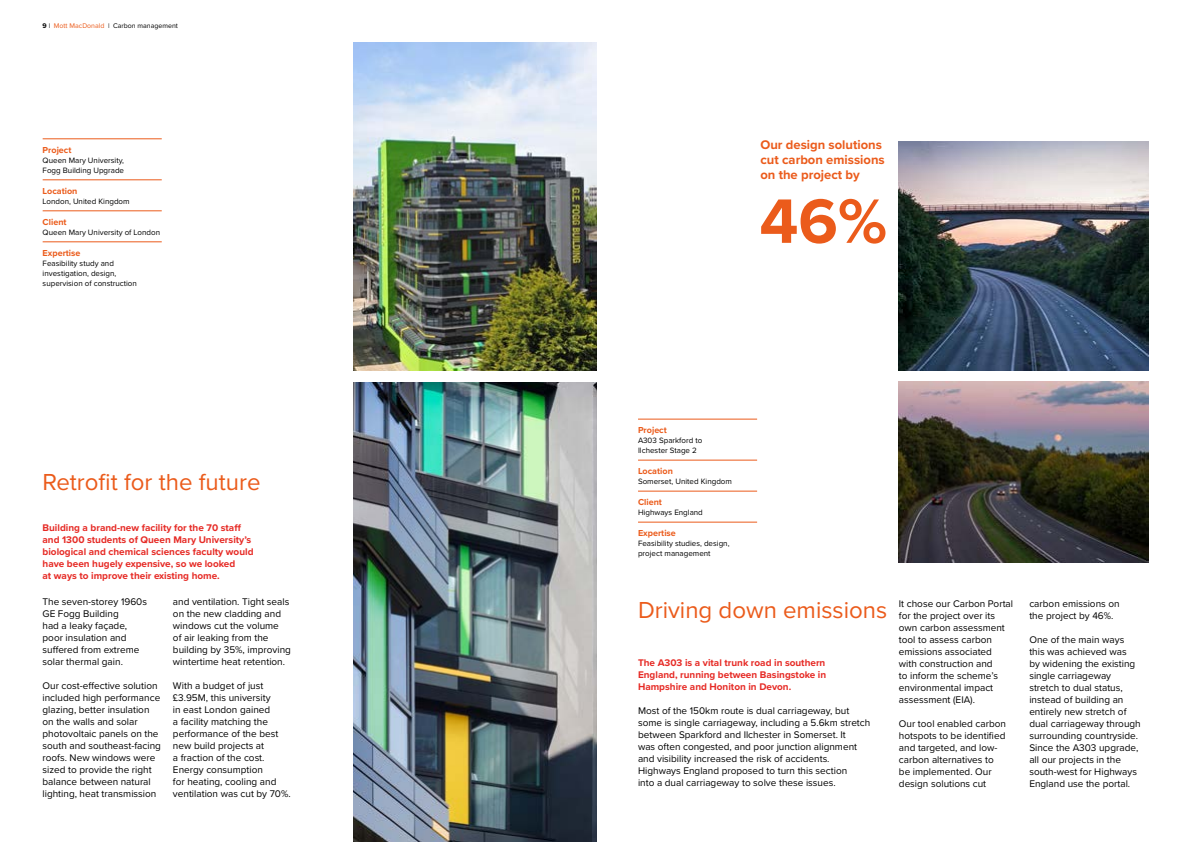
<style>
.page{position:relative;width:1191px;height:842px;background:#fff}
.page>*{position:absolute;margin:0;border:0;box-sizing:border-box;transform-origin:0 0}
.t1{font:700 65px "Proxima Nova";color:#eb5b1b}
.t2{font:24px "Proxima Nova";color:#eb5b1b}
.t3{font:700 13px/15px "Proxima Nova";color:#eb5b1b}
.t4{font:10px/12px "Proxima Nova";color:#000}
.t5{font:700 10px/12px "Proxima Nova";color:#e62a25;text-align:justify}
.t6{font:700 9px "Proxima Nova";color:#eb5b1b}
.t7{font:8px/10px "Proxima Nova";color:#000}
.t8{font:7px "Proxima Nova";color:#000}
.s1{font-weight:700}
.s2{font-weight:300}
.s3{color:#eb5b1b}
</style>
<div class="page">
<img style="left:899px;top:141px;width:249px;height:229px">
<img style="left:353px;top:382px;width:244px;height:460px">
<img style="left:899px;top:382px;width:249px;height:180px">
<img style="left:353px;top:43px;width:244px;height:328px">
<hr style="left:43px;top:139px;width:119px;height:1px;background:#eb5b1b">
<hr style="left:43px;top:180px;width:119px;height:1px;background:#eb5b1b">
<hr style="left:43px;top:211px;width:119px;height:1px;background:#eb5b1b">
<hr style="left:43px;top:242px;width:119px;height:1px;background:#eb5b1b">
<hr style="left:638px;top:419px;width:119px;height:1px;background:#eb5b1b">
<hr style="left:638px;top:460px;width:119px;height:1px;background:#eb5b1b">
<hr style="left:638px;top:491px;width:119px;height:1px;background:#eb5b1b">
<hr style="left:638px;top:522px;width:119px;height:1px;background:#eb5b1b">
<p class="t8" style="left:43px;top:20px;width:137px"><span class="s1">9</span> <span class="s2">I</span> <span class="s3">Mott MacDonald</span> <span class="s2">I</span> Carbon management</p>
<p class="t6" style="left:43px;top:143px;width:30px">Project</p>
<p class="t7" style="left:43px;top:155px;width:83px">Queen Mary University,<br>Fogg Building Upgrade</p>
<p class="t6" style="left:43px;top:184px;width:36px">Location</p>
<p class="t7" style="left:43px;top:196px;width:88px">London, United Kingdom</p>
<p class="t6" style="left:43px;top:215px;width:25px">Client</p>
<p class="t7" style="left:43px;top:227px;width:119px">Queen Mary University of London</p>
<p class="t6" style="left:43px;top:246px;width:39px">Expertise</p>
<p class="t7" style="left:43px;top:258px;width:96px">Feasibility study and investigation, design, supervision of construction</p>
<h2 class="t2" style="left:43px;top:464px;width:219px">Retrofit for the future</h2>
<p class="t5" style="left:43px;top:521px;width:212px;text-align:left">Building a brand-new facility for the 70 staff and 1300 students of Queen Mary University’s biological and chemical sciences faculty would have been hugely expensive, so we looked<br>at ways to improve their existing home.</p>
<p class="t4" style="left:43px;top:595px;width:106px">The seven-storey 1960s<br>GE Fogg Building<br>had a leaky façade, poor insulation and suffered from extreme solar thermal gain.</p>
<p class="t4" style="left:43px;top:679px;width:120px">Our cost-effective solution included high performance glazing, better insulation on the walls and solar photovoltaic panels on the south and southeast-facing roofs. New windows were sized to provide the right balance between natural lighting, heat transmission</p>
<p class="t4" style="left:173px;top:595px;width:119px">and ventilation. Tight seals on the new cladding and windows cut the volume<br>of air leaking from the building by 35%, improving wintertime heat retention.</p>
<p class="t4" style="left:173px;top:679px;width:119px">With a budget of just £3.95M, this university<br>in east London gained<br>a facility matching the performance of the best new build projects at<br>a fraction of the cost.<br>Energy consumption<br>for heating, cooling and ventilation was cut by 70%.</p>
<h3 class="t3" style="left:760px;top:137px;width:126px">Our design solutions cut carbon emissions on the project by</h3>
<h1 class="t1" style="left:759px;top:173px;width:129px">46%</h1>
<p class="t6" style="left:638px;top:423px;width:30px">Project</p>
<p class="t7" style="left:638px;top:435px;width:66px">A303 Sparkford to<br>Ilchester Stage 2</p>
<p class="t6" style="left:638px;top:464px;width:36px">Location</p>
<p class="t7" style="left:638px;top:476px;width:95px">Somerset, United Kingdom</p>
<p class="t6" style="left:638px;top:495px;width:25px">Client</p>
<p class="t7" style="left:638px;top:507px;width:66px">Highways England</p>
<p class="t6" style="left:638px;top:526px;width:39px">Expertise</p>
<p class="t7" style="left:638px;top:538px;width:93px">Feasibility studies, design, project management</p>
<h2 class="t2" style="left:638px;top:592px;width:251px">Driving down emissions</h2>
<p class="t5" style="left:638px;top:657px;width:190px">The A303 is a vital trunk road in southern England, running between Basingstoke in Hampshire and Honiton in Devon.</p>
<p class="t4" style="left:638px;top:705px;width:234px">Most of the 150km route is dual carriageway, but some is single carriageway, including a 5.6km stretch between Sparkford and Ilchester in Somerset. It<br>was often congested, and poor junction alignment and visibility increased the risk of accidents.<br>Highways England proposed to turn this section<br>into a dual carriageway to solve these issues.</p>
<p class="t4" style="left:899px;top:597px;width:116px">It chose our Carbon Portal for the project over its own carbon assessment tool to assess carbon emissions associated<br>with construction and<br>to inform the scheme’s environmental impact assessment (EIA).</p>
<p class="t4" style="left:899px;top:717px;width:109px">Our tool enabled carbon hotspots to be identified and targeted, and low&shy;carbon alternatives to be implemented. Our design solutions cut</p>
<p class="t4" style="left:1029px;top:597px;width:92px">carbon emissions on the project by 46%.</p>
<p class="t4" style="left:1029px;top:633px;width:113px">One of the main ways this was achieved was<br>by widening the existing single carriageway stretch to dual status, instead of building an entirely new stretch of dual carriageway through surrounding countryside.<br>Since the A303 upgrade, all our projects in the south-west for Highways<br>England use the portal.</p>
</div>
